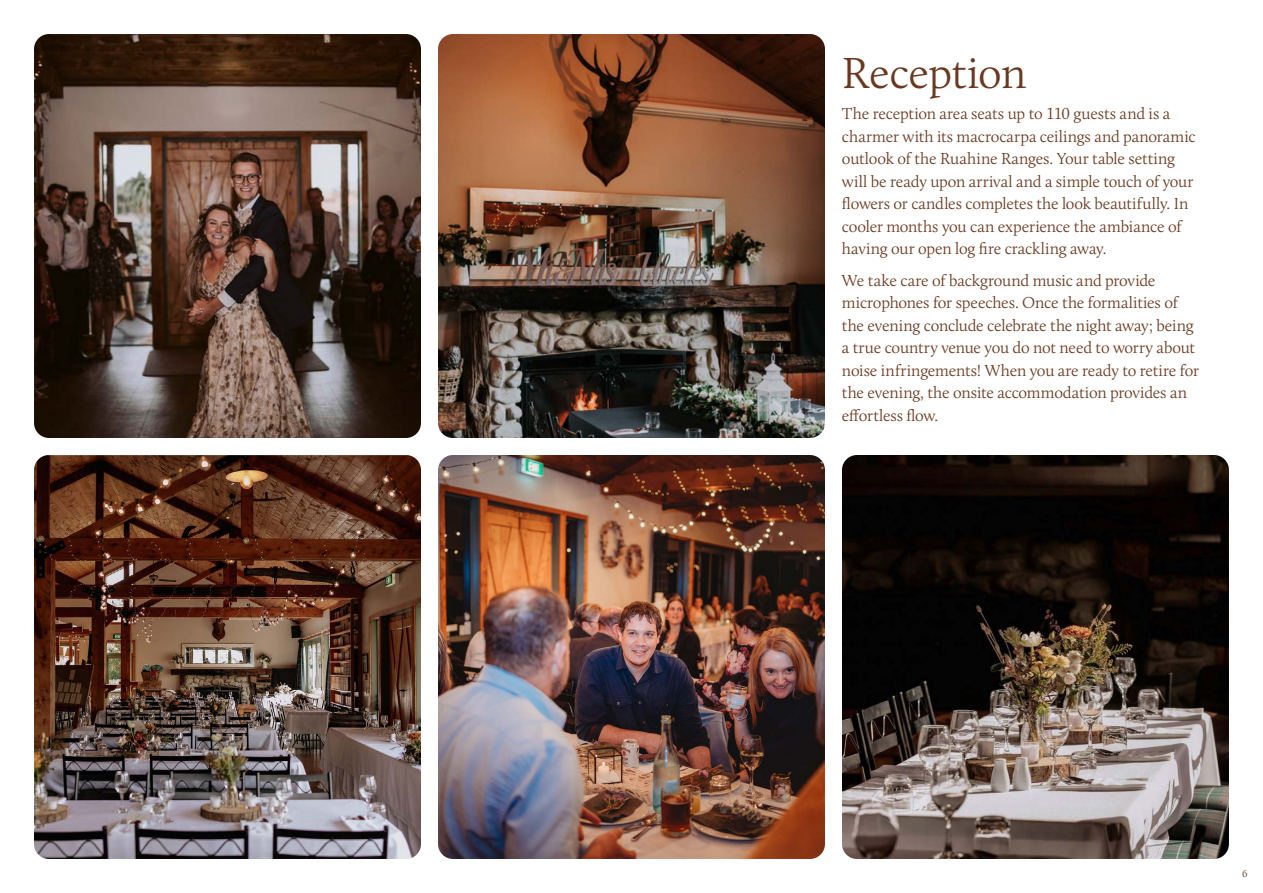
<style>
.page{position:relative;width:1263px;height:893px;background:#fff}
.page>*{position:absolute;margin:0;border:0;box-sizing:border-box;transform-origin:0 0}
.t1{font:300 45px "Calluna";letter-spacing:-.015em;color:#6a381f}
.t2{font:300 16.5px/22.5px "Calluna";letter-spacing:-.01em;color:#6a381f}
.t3{font:300 10.5px "Calluna";color:#6a381f}
</style>
<div class="page">
<img style="left:34px;top:34px;width:387px;height:404px">
<img style="left:438px;top:34px;width:387px;height:404px">
<img style="left:34px;top:455px;width:387px;height:404px">
<img style="left:842px;top:455px;width:387px;height:404px">
<img style="left:438px;top:455px;width:387px;height:404px">
<h1 class="t1" style="left:842px;top:46px;width:186px">Reception</h1>
<p class="t2" style="left:842px;top:102px;width:355px">The reception area seats up to 110 guests and is a charmer with its macrocarpa ceilings and panoramic outlook of the Ruahine Ranges. Your table setting will be ready upon arrival and a simple touch of your flowers or candles completes the look beautifully. In cooler months you can experience the ambiance of having our open log fire crackling away.</p>
<p class="t2" style="left:842px;top:269px;width:358px">We take care of background music and provide microphones for speeches. Once the formalities of the evening conclude celebrate the night away; being a true country venue you do not need to worry about noise infringements! When you are ready to retire for the evening, the onsite accommodation provides an effortless flow.</p>
<p class="t3" style="left:1242px;top:867px;width:7px">6</p>
</div>
